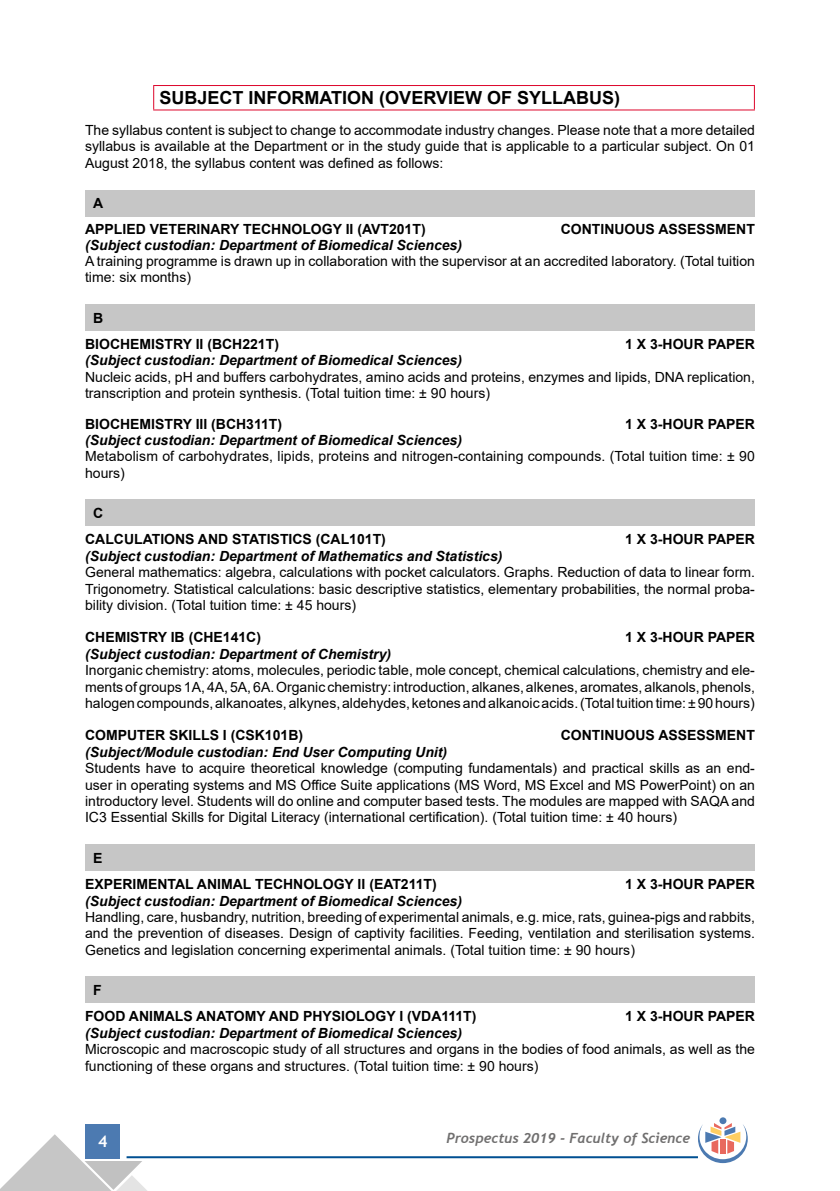
<style>
.page{position:relative;width:840px;height:1191px;background:#fff}
.page>*{position:absolute;margin:0;border:0;box-sizing:border-box;transform-origin:0 0}
.t1{font:700 18px "Arial";color:#000}
.t2{font:700 16px "Trebuchet MS";color:#fff}
.t3{font:14px/16.4px "Arial";color:#000;text-align:justify}
.t4{font:italic 700 14px "Arial";color:#000}
.t5{font:700 14px/26.4px "Arial";color:#000}
.t6{font:italic 700 14px "Trebuchet";color:#706f6f}
</style>
<div class="page">
<div style="left:86px;top:1124px;width:34px;height:34px;background:#4c7ab1"></div>
<hr style="left:126px;top:1156px;width:571px;height:2px;background:#005092">
<svg style="left:0;top:1134px;width:148px;height:57px"></svg>
<div style="left:719px;top:1117px;width:7px;height:7px;background:#4c7ab1;border-radius:50%"></div>
<svg style="left:697px;top:1123px;width:50px;height:40px"></svg>
<hr style="left:153px;top:85px;width:601px;height:1px;background:#dd052b">
<svg style="left:153px;top:86px;width:1px;height:23px"></svg>
<svg style="left:753px;top:86px;width:1px;height:23px"></svg>
<hr style="left:153px;top:109px;width:601px;height:1px;background:#dd052b">
<div style="left:85px;top:190px;width:669px;height:26px;background:#c6c6c6"></div>
<div style="left:85px;top:304px;width:669px;height:26px;background:#c6c6c6"></div>
<div style="left:85px;top:500px;width:669px;height:26px;background:#c6c6c6"></div>
<div style="left:85px;top:844px;width:669px;height:26px;background:#c6c6c6"></div>
<div style="left:85px;top:976px;width:669px;height:27px;background:#c6c6c6"></div>
<p class="t1" style="left:159px;top:85px;width:462px">SUBJECT INFORMATION (OVERVIEW OF SYLLABUS)</p>
<p class="t3" style="left:85px;top:122px;width:671px">The syllabus content is subject to change to accommodate industry changes. Please note that a more detailed syllabus is available at the Department or in the study guide that is applicable to a particular subject. On 01<br>August 2018, the syllabus content was defined as follows:</p>
<p class="t5" style="left:85px;top:190px;width:342px;text-indent:8px">A<br>APPLIED VETERINARY TECHNOLOGY II (AVT201T)</p>
<p class="t5" style="left:560px;top:216px;width:195px">CONTINUOUS ASSESSMENT</p>
<p class="t4" style="left:85px;top:236px;width:378px">(Subject custodian: Department of Biomedical Sciences)</p>
<p class="t3" style="left:85px;top:253px;width:671px">A training programme is drawn up in collaboration with the supervisor at an accredited laboratory. (Total tuition time: six months)</p>
<p class="t5" style="left:85px;top:304px;width:195px;text-indent:8px">B<br>BIOCHEMISTRY II (BCH221T)</p>
<p class="t5" style="left:624px;top:331px;width:131px">1 X 3-HOUR PAPER</p>
<p class="t4" style="left:85px;top:351px;width:378px">(Subject custodian: Department of Biomedical Sciences)</p>
<p class="t3" style="left:85px;top:368px;width:671px">Nucleic acids, pH and buffers carbohydrates, amino acids and proteins, enzymes and lipids, DNA replication, transcription and protein synthesis. (Total tuition time: ± 90 hours)</p>
<p class="t5" style="left:85px;top:410px;width:198px">BIOCHEMISTRY III (BCH311T)</p>
<p class="t5" style="left:624px;top:410px;width:131px">1 X 3-HOUR PAPER</p>
<p class="t4" style="left:85px;top:431px;width:378px">(Subject custodian: Department of Biomedical Sciences)</p>
<p class="t3" style="left:85px;top:448px;width:671px">Metabolism of carbohydrates, lipids, proteins and nitrogen-containing compounds. (Total tuition time: ± 90 hours)</p>
<p class="t5" style="left:85px;top:500px;width:302px;text-indent:8px">C<br>CALCULATIONS AND STATISTICS (CAL101T)</p>
<p class="t5" style="left:624px;top:526px;width:131px">1 X 3-HOUR PAPER</p>
<p class="t4" style="left:85px;top:546px;width:418px">(Subject custodian: Department of Mathematics and Statistics)</p>
<p class="t3" style="left:85px;top:564px;width:671px">General mathematics: algebra, calculations with pocket calculators. Graphs. Reduction of data to linear form.<br>Trigonometry. Statistical calculations: basic descriptive statistics, elementary probabilities, the normal proba&shy;bility division. (Total tuition time: ± 45 hours)</p>
<p class="t5" style="left:85px;top:624px;width:177px">CHEMISTRY IB (CHE141C)</p>
<p class="t5" style="left:624px;top:624px;width:131px">1 X 3-HOUR PAPER</p>
<p class="t4" style="left:85px;top:644px;width:307px">(Subject custodian: Department of Chemistry)</p>
<p class="t3" style="left:85px;top:662px;width:671px">Inorganic chemistry: atoms, molecules, periodic table, mole concept, chemical calculations, chemistry and ele&shy;ments of groups 1A, 4A, 5A, 6A. Organic chemistry: introduction, alkanes, alkenes, aromates, alkanols, phenols, halogen compounds, alkanoates, alkynes, aldehydes, ketones and alkanoic acids. (Total tuition time: ± 90 hours)</p>
<p class="t5" style="left:85px;top:722px;width:219px">COMPUTER SKILLS I (CSK101B)</p>
<p class="t5" style="left:560px;top:722px;width:195px">CONTINUOUS ASSESSMENT</p>
<p class="t4" style="left:85px;top:742px;width:363px">(Subject/Module custodian: End User Computing Unit)</p>
<p class="t3" style="left:85px;top:760px;width:671px">Students have to acquire theoretical knowledge (computing fundamentals) and practical skills as an end&shy;user in operating systems and MS Office Suite applications (MS Word, MS Excel and MS PowerPoint) on an introductory level. Students will do online and computer based tests. The modules are mapped with SAQA and IC3 Essential Skills for Digital Literacy (international certification). (Total tuition time: ± 40 hours)</p>
<p class="t5" style="left:85px;top:844px;width:353px;text-indent:8px">E<br>EXPERIMENTAL ANIMAL TECHNOLOGY II (EAT211T)</p>
<p class="t5" style="left:624px;top:871px;width:131px">1 X 3-HOUR PAPER</p>
<p class="t4" style="left:85px;top:891px;width:378px">(Subject custodian: Department of Biomedical Sciences)</p>
<p class="t3" style="left:85px;top:908px;width:671px">Handling, care, husbandry, nutrition, breeding of experimental animals, e.g. mice, rats, guinea-pigs and rabbits, and the prevention of diseases. Design of captivity facilities. Feeding, ventilation and sterilisation systems.<br>Genetics and legislation concerning experimental animals. (Total tuition time: ± 90 hours)</p>
<p class="t5" style="left:85px;top:977px;width:393px;text-indent:8px">F<br>FOOD ANIMALS ANATOMY AND PHYSIOLOGY I (VDA111T)</p>
<p class="t5" style="left:624px;top:1003px;width:131px">1 X 3-HOUR PAPER</p>
<p class="t4" style="left:85px;top:1023px;width:378px">(Subject custodian: Department of Biomedical Sciences)</p>
<p class="t3" style="left:85px;top:1041px;width:671px">Microscopic and macroscopic study of all structures and organs in the bodies of food animals, as well as the functioning of these organs and structures. (Total tuition time: ± 90 hours)</p>
<p class="t2" style="left:98px;top:1131px;width:11px">4</p>
<p class="t6" style="left:446px;top:1129px;width:245px">Prospectus 2019 - Faculty of Science</p>
</div>
